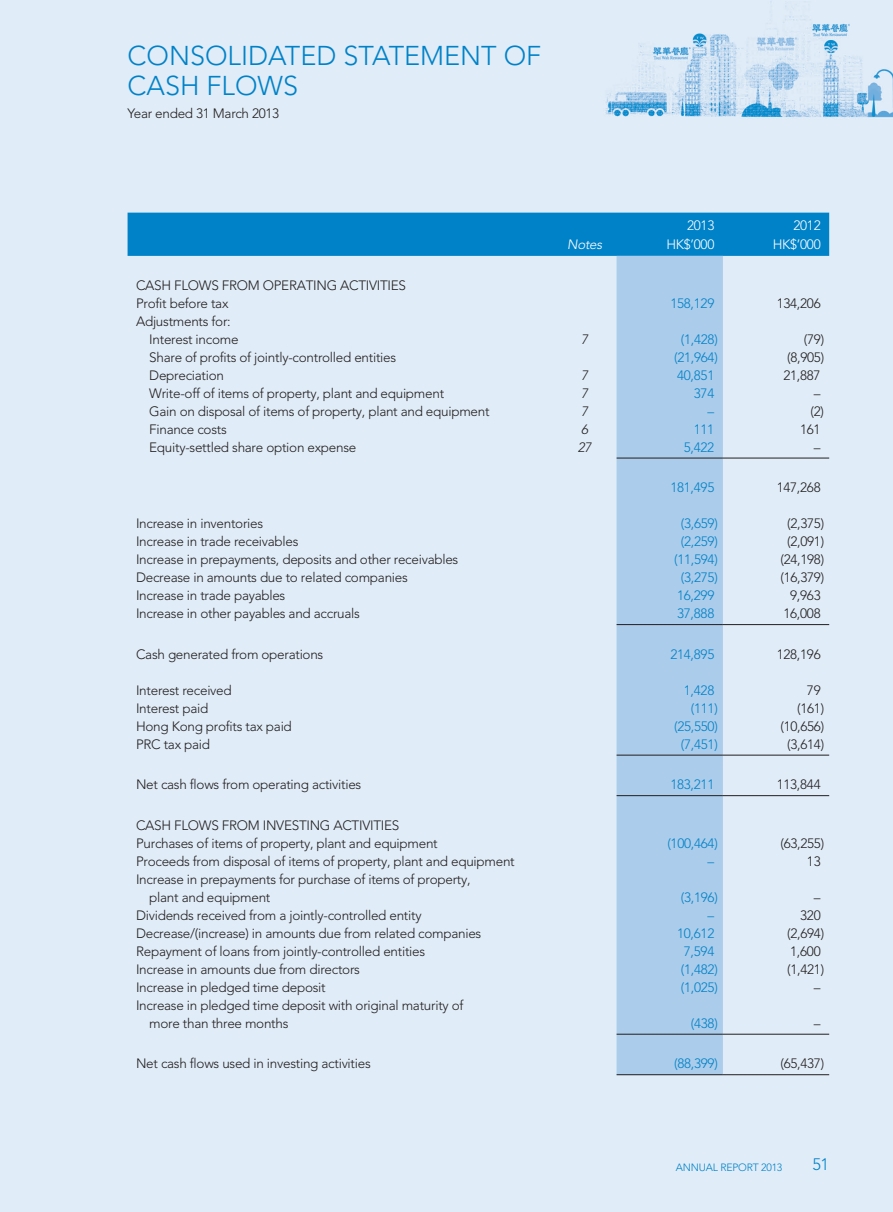
<style>
.page{position:relative;width:893px;height:1212px;background:#e0ecf7}
.page>*{position:absolute;margin:0;border:0;box-sizing:border-box;transform-origin:0 0}
.t1{font:300 27px/30px "Avenir LT Std";color:#0082c8}
.t2{font:300 16.5px "Avenir LT Std";color:#0082c8}
.t3{font:300 13.5px/18px "Avenir LT Std";letter-spacing:-.02em;color:#231f20}
.t4{font:300 13.5px "Avenir LT Std";letter-spacing:-.02em;color:#0082c8}
.t5{font:300 13.5px "Avenir LT Std";letter-spacing:-.02em;color:#fff}
.t6{font:italic 300 13.5px "Avenir LT Std";color:#231f20}
.t7{font:italic 300 13.5px "Avenir LT Std";letter-spacing:-.02em;color:#fff}
.t8{font:300 10.5px "Avenir LT Std";letter-spacing:-.02em;color:#0082c8}
</style>
<div class="page">
<div style="left:128px;top:213px;width:701px;height:43px;background:#0082c8"></div>
<div style="left:617px;top:256px;width:106px;height:818px;background:#abccea"></div>
<hr style="left:617px;top:458px;width:106px;height:1px;background:#231f20">
<hr style="left:723px;top:458px;width:106px;height:1px;background:#231f20">
<hr style="left:617px;top:624px;width:106px;height:1px;background:#231f20">
<hr style="left:723px;top:624px;width:106px;height:1px;background:#231f20">
<hr style="left:617px;top:755px;width:106px;height:1px;background:#231f20">
<hr style="left:723px;top:755px;width:106px;height:1px;background:#231f20">
<hr style="left:617px;top:795px;width:106px;height:1px;background:#231f20">
<hr style="left:723px;top:795px;width:106px;height:1px;background:#231f20">
<hr style="left:617px;top:1034px;width:106px;height:1px;background:#231f20">
<hr style="left:723px;top:1034px;width:106px;height:1px;background:#231f20">
<hr style="left:617px;top:1074px;width:106px;height:1px;background:#231f20">
<hr style="left:723px;top:1074px;width:106px;height:1px;background:#231f20">
<h1 class="t1" style="left:128px;top:41px;width:415px">CONSOLIDATED STATEMENT OF<br>CASH FLOWS</h1>
<p class="t3" style="left:128px;top:104px;width:153px">Year ended 31 March 2013</p>
<p class="t3" style="left:136px;top:276px;width:271px">CASH FLOWS FROM OPERATING ACTIVITIES<br>Profit before tax</p>
<p class="t3" style="left:149px;top:312px;width:91px;text-indent:-13px">Adjustments for:<br>Interest income</p>
<p class="t5" style="left:687px;top:217px;width:29px">2013</p>
<p class="t5" style="left:793px;top:217px;width:29px">2012</p>
<p class="t7" style="left:567px;top:237px;width:37px">Notes</p>
<p class="t5" style="left:666px;top:237px;width:49px">HK$’000</p>
<p class="t5" style="left:773px;top:237px;width:49px">HK$’000</p>
<p class="t4" style="left:670px;top:295px;width:46px">158,129</p>
<p class="t3" style="left:777px;top:294px;width:46px">134,206</p>
<p class="t6" style="left:581px;top:331px;width:9px">7</p>
<p class="t4" style="left:681px;top:331px;width:38px">(1,428)</p>
<p class="t3" style="left:804px;top:330px;width:22px">(79)</p>
<p class="t3" style="left:149px;top:348px;width:248px">Share of profits of jointly-controlled entities</p>
<p class="t4" style="left:674px;top:349px;width:45px">(21,964)</p>
<p class="t3" style="left:787px;top:348px;width:38px">(8,905)</p>
<p class="t3" style="left:149px;top:366px;width:76px">Depreciation</p>
<p class="t6" style="left:581px;top:367px;width:9px">7</p>
<p class="t4" style="left:677px;top:367px;width:39px">40,851</p>
<p class="t3" style="left:783px;top:366px;width:39px">21,887</p>
<p class="t3" style="left:149px;top:384px;width:296px">Write-off of items of property, plant and equipment</p>
<p class="t6" style="left:581px;top:385px;width:9px">7</p>
<p class="t4" style="left:694px;top:385px;width:22px">374</p>
<p class="t3" style="left:814px;top:384px;width:8px">–</p>
<p class="t3" style="left:149px;top:402px;width:342px">Gain on disposal of items of property, plant and equipment</p>
<p class="t6" style="left:581px;top:403px;width:9px">7</p>
<p class="t4" style="left:708px;top:403px;width:8px">–</p>
<p class="t3" style="left:811px;top:402px;width:15px">(2)</p>
<p class="t3" style="left:149px;top:420px;width:79px">Finance costs</p>
<p class="t6" style="left:581px;top:421px;width:9px">6</p>
<p class="t4" style="left:694px;top:421px;width:22px">111</p>
<p class="t3" style="left:800px;top:420px;width:22px">161</p>
<p class="t3" style="left:149px;top:438px;width:209px">Equity-settled share option expense</p>
<p class="t6" style="left:578px;top:439px;width:15px">27</p>
<p class="t4" style="left:684px;top:439px;width:32px">5,422</p>
<p class="t3" style="left:814px;top:438px;width:8px">–</p>
<p class="t4" style="left:670px;top:479px;width:46px">181,495</p>
<p class="t3" style="left:777px;top:478px;width:46px">147,268</p>
<p class="t3" style="left:136px;top:514px;width:129px">Increase in inventories</p>
<p class="t4" style="left:681px;top:515px;width:38px">(3,659)</p>
<p class="t3" style="left:787px;top:514px;width:38px">(2,375)</p>
<p class="t3" style="left:136px;top:532px;width:164px">Increase in trade receivables</p>
<p class="t4" style="left:681px;top:533px;width:38px">(2,259)</p>
<p class="t3" style="left:787px;top:532px;width:38px">(2,091)</p>
<p class="t3" style="left:136px;top:550px;width:324px">Increase in prepayments, deposits and other receivables</p>
<p class="t4" style="left:674px;top:551px;width:45px">(11,594)</p>
<p class="t3" style="left:780px;top:550px;width:45px">(24,198)</p>
<p class="t3" style="left:136px;top:568px;width:273px">Decrease in amounts due to related companies</p>
<p class="t4" style="left:681px;top:569px;width:38px">(3,275)</p>
<p class="t3" style="left:780px;top:568px;width:45px">(16,379)</p>
<p class="t3" style="left:136px;top:586px;width:151px">Increase in trade payables</p>
<p class="t4" style="left:677px;top:587px;width:39px">16,299</p>
<p class="t3" style="left:790px;top:586px;width:32px">9,963</p>
<p class="t3" style="left:136px;top:604px;width:225px">Increase in other payables and accruals</p>
<p class="t4" style="left:677px;top:605px;width:39px">37,888</p>
<p class="t3" style="left:783px;top:604px;width:39px">16,008</p>
<p class="t3" style="left:136px;top:645px;width:189px">Cash generated from operations</p>
<p class="t4" style="left:670px;top:646px;width:46px">214,895</p>
<p class="t3" style="left:777px;top:645px;width:46px">128,196</p>
<p class="t3" style="left:136px;top:681px;width:97px">Interest received</p>
<p class="t4" style="left:684px;top:682px;width:32px">1,428</p>
<p class="t3" style="left:807px;top:681px;width:15px">79</p>
<p class="t3" style="left:136px;top:699px;width:74px">Interest paid</p>
<p class="t4" style="left:691px;top:700px;width:28px">(111)</p>
<p class="t3" style="left:797px;top:699px;width:28px">(161)</p>
<p class="t3" style="left:136px;top:717px;width:157px">Hong Kong profits tax paid</p>
<p class="t4" style="left:674px;top:718px;width:45px">(25,550)</p>
<p class="t3" style="left:780px;top:717px;width:45px">(10,656)</p>
<p class="t3" style="left:136px;top:735px;width:76px">PRC tax paid</p>
<p class="t4" style="left:681px;top:736px;width:38px">(7,451)</p>
<p class="t3" style="left:787px;top:735px;width:38px">(3,614)</p>
<p class="t3" style="left:136px;top:775px;width:227px">Net cash flows from operating activities</p>
<p class="t4" style="left:670px;top:777px;width:46px">183,211</p>
<p class="t3" style="left:777px;top:775px;width:46px">113,844</p>
<p class="t3" style="left:136px;top:816px;width:303px">CASH FLOWS FROM INVESTING ACTIVITIES<br>Purchases of items of property, plant and equipment</p>
<p class="t4" style="left:667px;top:835px;width:52px">(100,464)</p>
<p class="t3" style="left:780px;top:834px;width:45px">(63,255)</p>
<p class="t3" style="left:136px;top:852px;width:380px">Proceeds from disposal of items of property, plant and equipment</p>
<p class="t4" style="left:708px;top:853px;width:8px">–</p>
<p class="t3" style="left:807px;top:852px;width:15px">13</p>
<p class="t3" style="left:149px;top:870px;width:323px;text-indent:-13px">Increase in prepayments for purchase of items of property, plant and equipment</p>
<p class="t4" style="left:681px;top:889px;width:38px">(3,196)</p>
<p class="t3" style="left:814px;top:888px;width:8px">–</p>
<p class="t3" style="left:136px;top:906px;width:287px">Dividends received from a jointly-controlled entity</p>
<p class="t4" style="left:708px;top:907px;width:8px">–</p>
<p class="t3" style="left:800px;top:906px;width:22px">320</p>
<p class="t3" style="left:136px;top:924px;width:347px">Decrease/(increase) in amounts due from related companies</p>
<p class="t4" style="left:677px;top:925px;width:39px">10,612</p>
<p class="t3" style="left:787px;top:924px;width:38px">(2,694)</p>
<p class="t3" style="left:136px;top:942px;width:291px">Repayment of loans from jointly-controlled entities</p>
<p class="t4" style="left:684px;top:943px;width:32px">7,594</p>
<p class="t3" style="left:790px;top:942px;width:32px">1,600</p>
<p class="t3" style="left:136px;top:960px;width:225px">Increase in amounts due from directors</p>
<p class="t4" style="left:681px;top:961px;width:38px">(1,482)</p>
<p class="t3" style="left:787px;top:960px;width:38px">(1,421)</p>
<p class="t3" style="left:136px;top:978px;width:191px">Increase in pledged time deposit</p>
<p class="t4" style="left:681px;top:979px;width:38px">(1,025)</p>
<p class="t3" style="left:814px;top:978px;width:8px">–</p>
<p class="t3" style="left:149px;top:996px;width:316px;text-indent:-13px">Increase in pledged time deposit with original maturity of more than three months</p>
<p class="t4" style="left:691px;top:1015px;width:28px">(438)</p>
<p class="t3" style="left:814px;top:1014px;width:8px">–</p>
<p class="t3" style="left:136px;top:1055px;width:236px">Net cash flows used in investing activities</p>
<p class="t4" style="left:674px;top:1056px;width:45px">(88,399)</p>
<p class="t3" style="left:780px;top:1055px;width:45px">(65,437)</p>
<p class="t8" style="left:676px;top:1161px;width:108px">ANNUAL REPORT 2013</p>
<p class="t2" style="left:812px;top:1155px;width:18px">51</p>
</div>
